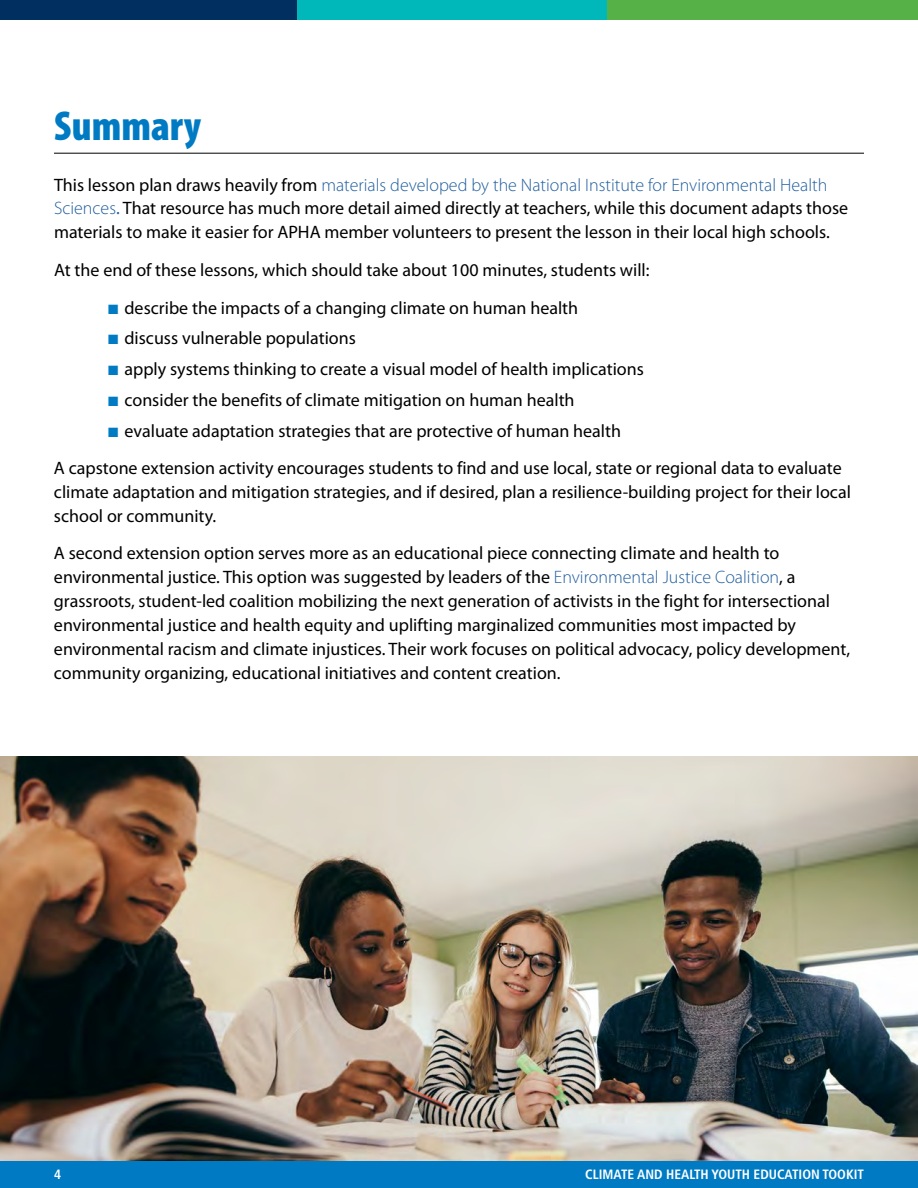
<style>
.page{position:relative;width:918px;height:1188px;background:#fff}
.page>*{position:absolute;margin:0;border:0;box-sizing:border-box;transform-origin:0 0}
.H1{font:900 condensed 42px "Myriad Pro";color:#007bc3}
.P_-_No_1st_Line_Lndent{font:18px/24px "Myriad Pro";color:#000}
.List__Bullets{font:18px "Myriad Pro";color:#000}
.t1{font:700 condensed 13.5px "Frutiger LT Std";color:#fff}
.s1{font-weight:300;color:#215e9e}
.s2{color:#215e9e}
.s3{color:#007bc3}
</style>
<div class="page">
<div style="left:0;top:1161px;width:918px;height:27px;background:#007bc3"></div>
<div style="left:0;top:0;width:297px;height:20px;background:#002f60"></div>
<div style="left:297px;top:0;width:311px;height:20px;background:#00b8ba"></div>
<div style="left:608px;top:0;width:310px;height:20px;background:#56b146"></div>
<img style="left:0;top:756px;width:918px;height:405px">
<hr style="left:54px;top:153px;width:810px;height:1px;background:#000">
<p class="H1" style="left:54px;top:99px;width:149px">Summary</p>
<p class="P_-_No_1st_Line_Lndent" style="left:54px;top:172px;width:796px">This lesson plan draws heavily from <span class="s1">materials developed by the National Institute for Environmental Health<br>Sciences</span><span class="s2">.</span> That resource has much more detail aimed directly at teachers, while this document adapts those materials to make it easier for APHA member volunteers to present the lesson in their local high schools.</p>
<p class="P_-_No_1st_Line_Lndent" style="left:54px;top:258px;width:597px">At the end of these lessons, which should take about 100 minutes, students will:</p>
<p class="List__Bullets" style="left:108px;top:296px;width:472px"><span class="s3">■</span> describe the impacts of a changing climate on human health</p>
<p class="List__Bullets" style="left:108px;top:327px;width:249px"><span class="s3">■</span> discuss vulnerable populations</p>
<p class="List__Bullets" style="left:108px;top:358px;width:537px"><span class="s3">■</span> apply systems thinking to create a visual model of health implications</p>
<p class="List__Bullets" style="left:108px;top:389px;width:468px"><span class="s3">■</span> consider the benefits of climate mitigation on human health</p>
<p class="List__Bullets" style="left:108px;top:419px;width:515px"><span class="s3">■</span> evaluate adaptation strategies that are protective of human health</p>
<p class="P_-_No_1st_Line_Lndent" style="left:54px;top:456px;width:798px">A capstone extension activity encourages students to find and use local, state or regional data to evaluate climate adaptation and mitigation strategies, and if desired, plan a resilience-building project for their local school or community.</p>
<p class="P_-_No_1st_Line_Lndent" style="left:54px;top:541px;width:798px">A second extension option serves more as an educational piece connecting climate and health to environmental justice. This option was suggested by leaders of the <span class="s1">Environmental Justice Coalition</span>, a grassroots, student-led coalition mobilizing the next generation of activists in the fight for intersectional environmental justice and health equity and uplifting marginalized communities most impacted by environmental racism and climate injustices. Their work focuses on political advocacy, policy development, community organizing, educational initiatives and content creation.</p>
<p class="t1" style="left:54px;top:1166px;width:9px">4</p>
<p class="t1" style="left:585px;top:1166px;width:280px">CLIMATE AND HEALTH YOUTH EDUCATION TOOKIT</p>
</div>
